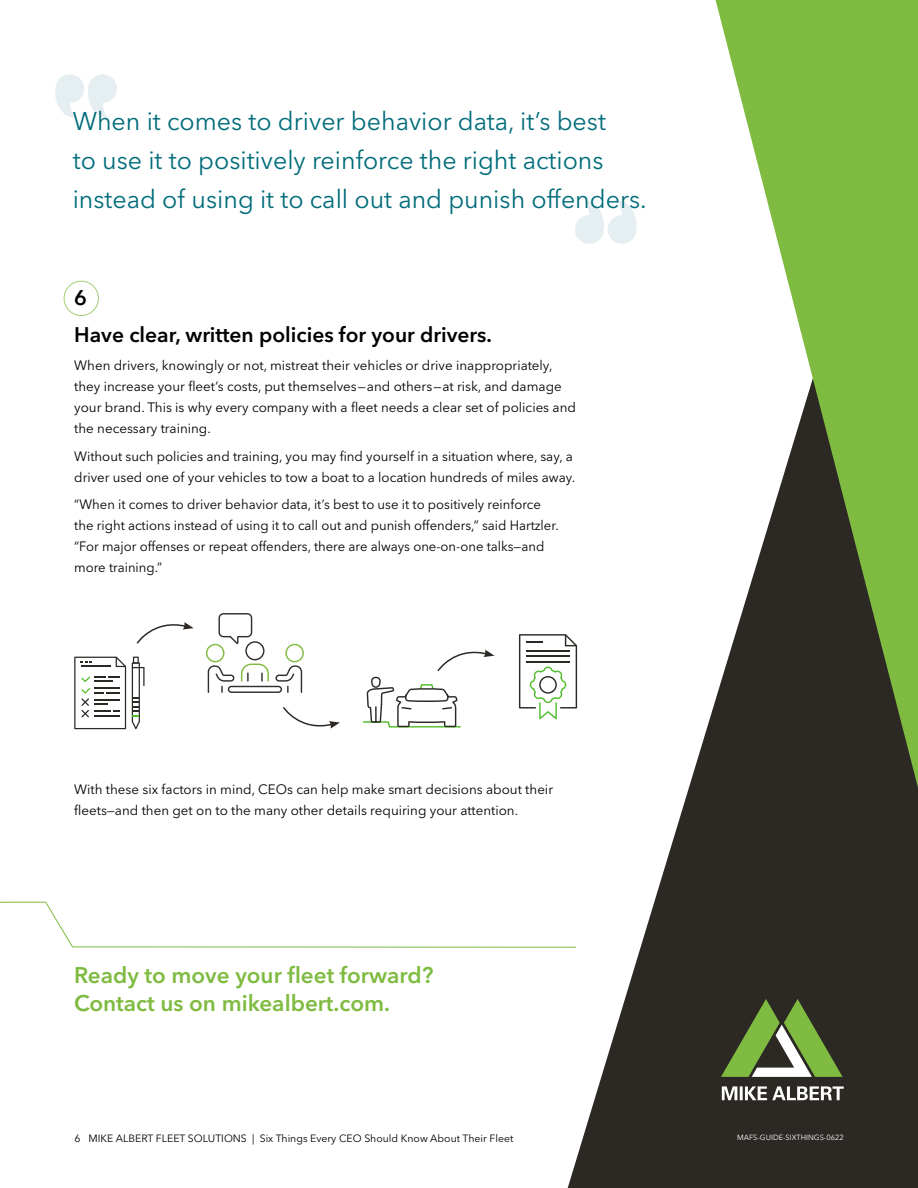
<style>
.page{position:relative;width:918px;height:1188px;background:#fff}
.page>*{position:absolute;margin:0;border:0;box-sizing:border-box;transform-origin:0 0}
.POP_Big_Quote{font:25.5px/39px "Avenir Next LT Pro";color:#006c7a}
.POP_body{font:600 22.5px "Avenir Next LT Pro";color:#7fbb41}
.POP_H2{font:600 21px "Avenir Next LT Pro";color:#000}
.POP_body-2{font:13.5px/21px "Avenir Next LT Pro";color:#000}
.t1{font:10.5px "Avenir Next LT Pro";color:#000}
.t2{font:7.5px "Avenir Next LT Pro";color:#fff}
</style>
<div class="page">
<svg style="left:568px;top:645px;width:350px;height:543px;fill:#2c2925"></svg>
<svg style="left:716px;top:0;width:202px;height:788px;fill:#7fbb41"></svg>
<svg style="left:721px;top:999px;width:122px;height:78px;background:#617645"></svg>
<svg style="left:722px;top:1086px;width:122px;height:14px"></svg>
<svg style="left:0;top:901px;width:577px;height:47px"></svg>
<svg style="left:575px;top:201px;width:62px;height:43px"></svg>
<svg style="left:55px;top:74px;width:62px;height:43px"></svg>
<div style="left:64px;top:281px;width:35px;height:35px;border:1px solid #7fbb41;border-radius:50%"></div>
<svg style="left:206px;top:613px;width:98px;height:80px"></svg>
<svg style="left:132px;top:657px;width:13px;height:72px"></svg>
<svg style="left:74px;top:657px;width:52px;height:72px"></svg>
<svg style="left:519px;top:634px;width:58px;height:85px"></svg>
<hr style="left:526px;top:650px;width:44px;height:2px;background:#2c2925">
<hr style="left:526px;top:656px;width:44px;height:1px;background:#2c2925">
<hr style="left:526px;top:661px;width:44px;height:2px;background:#2c2925">
<svg style="left:136px;top:622px;width:58px;height:22px"></svg>
<svg style="left:283px;top:707px;width:57px;height:22px"></svg>
<svg style="left:363px;top:649px;width:132px;height:79px"></svg>
<p class="POP_Big_Quote" style="left:73px;top:101px;width:575px">When it comes to driver behavior data, it’s best<br>to use it to positively reinforce the right actions instead of using it to call out and punish offenders.</p>
<p class="POP_H2" style="left:74px;top:285px;width:14px">6</p>
<p class="POP_H2" style="left:74px;top:322px;width:419px">Have clear, written policies for your drivers.</p>
<p class="POP_body-2" style="left:74px;top:355px;width:503px">When drivers, knowingly or not, mistreat their vehicles or drive inappropriately, they increase your fleet’s costs, put themselves—and others—at risk, and damage your brand. This is why every company with a fleet needs a clear set of policies and the necessary training.</p>
<p class="POP_body-2" style="left:74px;top:445px;width:502px">Without such policies and training, you may find yourself in a situation where, say, a driver used one of your vehicles to tow a boat to a location hundreds of miles away.</p>
<p class="POP_body-2" style="left:74px;top:494px;width:486px">“When it comes to driver behavior data, it’s best to use it to positively reinforce the right actions instead of using it to call out and punish offenders,” said Hartzler. “For major offenses or repeat offenders, there are always one-on-one talks—and more training.”</p>
<p class="POP_body-2" style="left:74px;top:779px;width:480px">With these six factors in mind, CEOs can help make smart decisions about their fleets—and then get on to the many other details requiring your attention.</p>
<p class="POP_body" style="left:74px;top:961px;width:361px">Ready to move your fleet forward?</p>
<p class="POP_body" style="left:74px;top:989px;width:317px">Contact us on mikealbert.com.</p>
<p class="t1" style="left:75px;top:1132px;width:440px">6 MIKE ALBERT FLEET SOLUTIONS | Six Things Every CEO Should Know About Their Fleet</p>
<p class="t2" style="left:737px;top:1133px;width:108px">MAFS-GUIDE-SIXTHINGS-0622</p>
</div>
